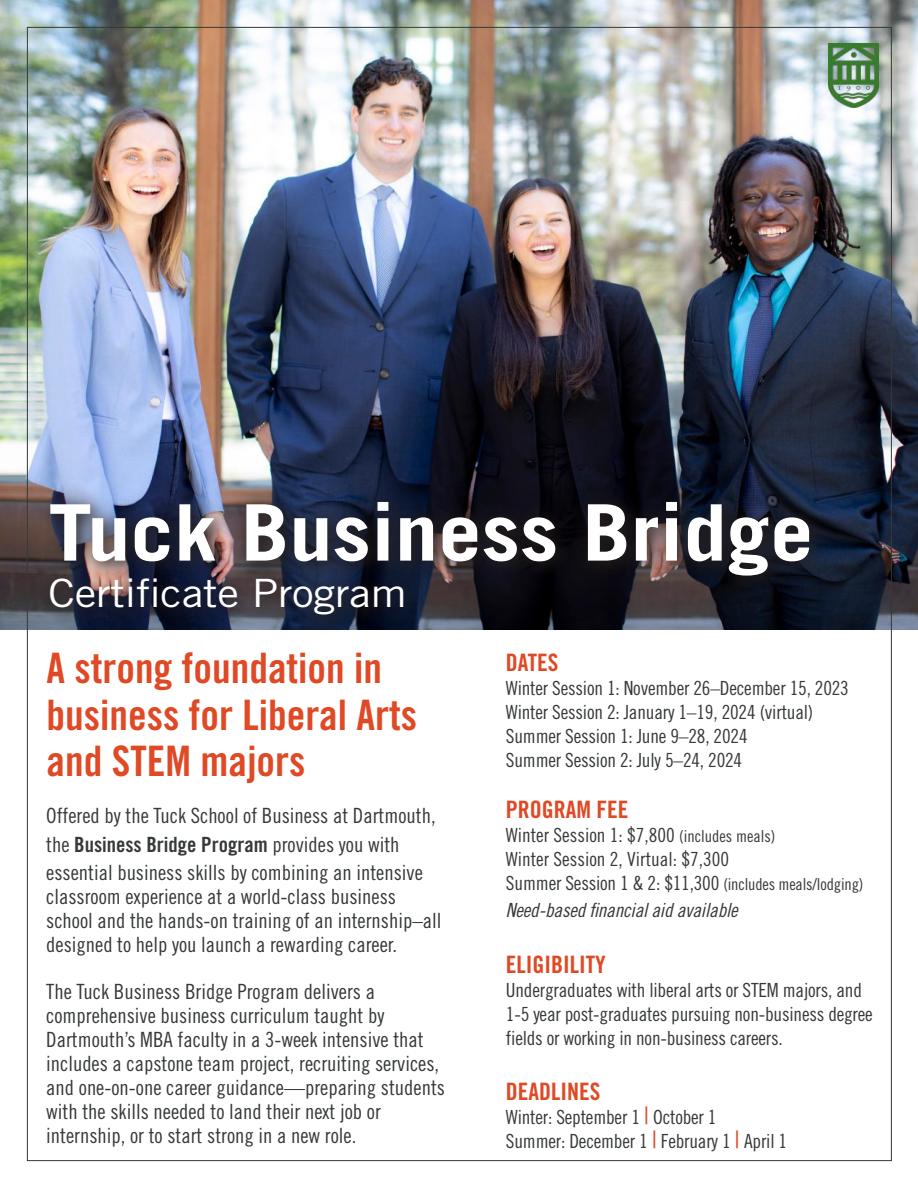
<style>
.page{position:relative;width:918px;height:1188px;background:#fff}
.page>*{position:absolute;margin:0;border:0;box-sizing:border-box;transform-origin:0 0}
.t1{font:700 78px "Trade Gothic LT Std";color:#fff;scale:1.11 1}
.t2{font:42px/46.5px "Trade Gothic LT Std Bd Cn 20";color:#df4925}
.t3{font:39px "Trade Gothic LT Std";letter-spacing:-.005em;color:#fff;scale:1.11 1}
.t4{font:24px "Trade Gothic LT Std Bd Cn 20";color:#df4925}
.t5{font:21px/24px "Trade Gothic LT Std Cn 18";color:#353a36}
.t6{font:21px "Trade Gothic LT Std Bd Cn 20";color:#353a36}
.t7{font:19.5px/24px "Trade Gothic LT Std Cn 18";letter-spacing:-.01em;color:#353a36}
.t8{font:19.5px "Trade Gothic LT Std Cn 18 Obl";letter-spacing:-.01em;color:#353a36}
.s1{font-size:16.5px}
.s2{font-size:24px;color:#df4925}
.s3{font-family:"Trade Gothic LT Std Cn 18"}
</style>
<div class="page">
<img style="left:0;top:0;width:918px;height:630px">
<div style="left:29px;top:481px;width:802px;height:155px;background:#241f1f;opacity:.75"></div>
<img style="left:829px;top:43px;width:49px;height:64px">
<h1 class="t1" style="left:49px;top:485px;width:691px">Tuck Business Bridge</h1>
<h3 class="t3" style="left:49px;top:570px;width:324px">Certificate Program</h3>
<p class="t4" style="left:506px;top:647px;width:54px">DATES</p>
<p class="t7" style="left:506px;top:675px;width:345px">Winter Session 1: November 26–December 15, 2023<br>Winter Session 2: January 1–19, 2024 (virtual)<br>Summer Session 1: June 9–28, 2024<br>Summer Session 2: July 5–24, 2024</p>
<p class="t4" style="left:506px;top:795px;width:124px">PROGRAM FEE</p>
<p class="t7" style="left:506px;top:823px;width:359px">Winter Session 1: $7,800 <span class="s1">(includes meals)<br></span>Winter Session 2, Virtual: $7,300<br>Summer Session 1 &amp; 2: $11,300 <span class="s1">(includes meals/lodging)</span></p>
<p class="t8" style="left:506px;top:899px;width:233px">Need-based financial aid available</p>
<p class="t4" style="left:506px;top:950px;width:102px">ELIGIBILITY</p>
<p class="t7" style="left:506px;top:978px;width:368px">Undergraduates with liberal arts or STEM majors, and<br>1-5 year post-graduates pursuing non-business degree fields or working in non-business careers.</p>
<p class="t4" style="left:506px;top:1076px;width:96px">DEADLINES</p>
<p class="t7" style="left:506px;top:1104px;width:283px">Winter: September 1 <span class="s2">|</span> October 1<br>Summer: December 1 <span class="s2">|</span> February 1 <span class="s2">|</span> April 1</p>
<h2 class="t2" style="left:46px;top:645px;width:372px">A strong foundation in business for Liberal Arts and STEM majors</h2>
<p class="t5" style="left:46px;top:804px;width:391px">Offered by the Tuck School of Business at Dartmouth,</p>
<p class="t6" style="left:46px;top:832px;width:355px"><span class="s3">the</span> Business Bridge Program <span class="s3">provides you with</span></p>
<p class="t5" style="left:46px;top:861px;width:397px">essential business skills by combining an intensive classroom experience at a world-class business school and the hands-on training of an internship–all designed to help you launch a rewarding career.</p>
<p class="t5" style="left:46px;top:980px;width:400px">The Tuck Business Bridge Program delivers a comprehensive business curriculum taught by Dartmouth’s MBA faculty in a 3-week intensive that includes a capstone team project, recruiting services, and one-on-one career guidance—preparing students with the skills needed to land their next job or internship, or to start strong in a new role.</p>
</div>
